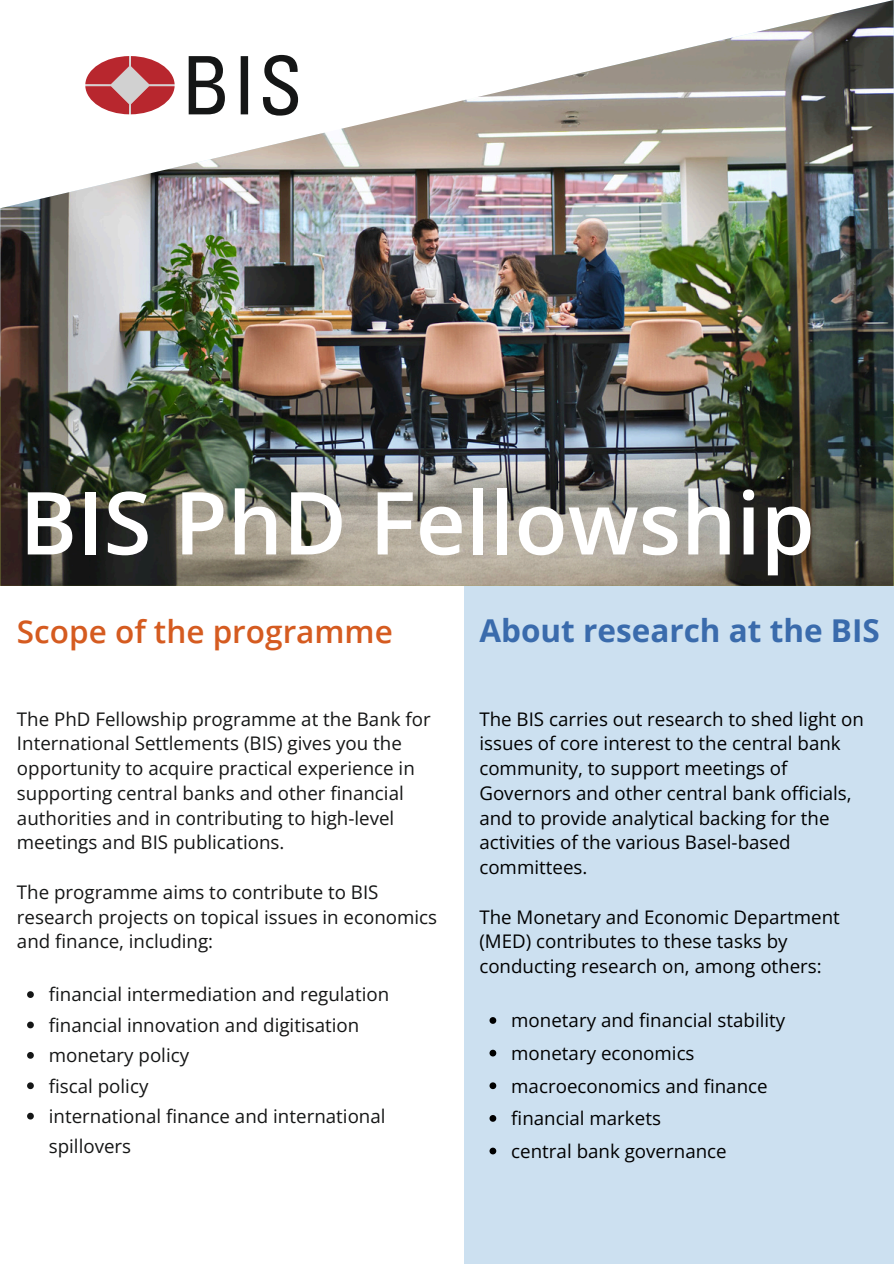
<style>
.page{position:relative;width:894px;height:1264px;background:#fff}
.page>*{position:absolute;margin:0;border:0;box-sizing:border-box;transform-origin:0 0}
.t1{font:600 87px "Open Sans";color:#fff}
.t2{font:700 31.5px "Open Sans";color:#3a6bac}
.t3{font:600 31.5px "Open Sans";color:#d55b20}
.t4{font:18.75px/24.8px "Open Sans";color:#151616}
.t5{font:18.75px/24.8px "Open Sans";color:#000}
</style>
<div class="page">
<img style="left:0;top:0;width:893px;height:586px">
<svg style="left:85px;top:56px;width:89px;height:58px"></svg>
<svg style="left:189px;top:55px;width:109px;height:61px"></svg>
<div style="left:464px;top:586px;width:429px;height:677px;background:#cce0f0"></div>
<svg style="left:27px;top:991px;width:7px;height:6px"></svg>
<svg style="left:27px;top:1021px;width:7px;height:7px"></svg>
<svg style="left:27px;top:1052px;width:7px;height:6px"></svg>
<svg style="left:27px;top:1082px;width:7px;height:7px"></svg>
<svg style="left:27px;top:1112px;width:7px;height:7px"></svg>
<svg style="left:489px;top:1017px;width:7px;height:6px"></svg>
<svg style="left:489px;top:1049px;width:7px;height:7px"></svg>
<svg style="left:489px;top:1082px;width:7px;height:7px"></svg>
<svg style="left:489px;top:1115px;width:7px;height:6px"></svg>
<svg style="left:489px;top:1147px;width:7px;height:7px"></svg>
<p class="t1" style="left:20px;top:461px;width:796px">BIS PhD Fellowship</p>
<p class="t3" style="left:17px;top:609px;width:377px">Scope of the programme</p>
<h2 class="t4" style="left:17px;top:706px;width:415px">The PhD Fellowship programme at the Bank for International Settlements (BIS) gives you the opportunity to acquire practical experience in supporting central banks and other financial authorities and in contributing to high-level meetings and BIS publications.</h2>
<p class="t4" style="left:17px;top:879px;width:421px">The programme aims to contribute to BIS research projects on topical issues in economics and finance, including:</p>
<p class="t4" style="left:49px;top:981px;width:342px">financial intermediation and regulation</p>
<p class="t4" style="left:49px;top:1012px;width:312px">financial innovation and digitisation</p>
<p class="t4" style="left:49px;top:1042px;width:142px">monetary policy</p>
<p class="t4" style="left:49px;top:1072px;width:101px">fiscal policy</p>
<p class="t4" style="left:49px;top:1100px;width:338px;line-height:30.3px">international finance and international spillovers</p>
<h1 class="t2" style="left:479px;top:608px;width:402px">About research at the BIS</h1>
<p class="t5" style="left:479px;top:706px;width:386px">The BIS carries out research to shed light on issues of core interest to the central bank community, to support meetings of Governors and other central bank officials, and to provide analytical backing for the activities of the various Basel-based committees.</p>
<h2 class="t5" style="left:479px;top:904px;width:362px">The Monetary and Economic Department (MED) contributes to these tasks by conducting research on, among others:</h2>
<p class="t5" style="left:511px;top:1007px;width:275px">monetary and financial stability</p>
<p class="t5" style="left:511px;top:1040px;width:185px">monetary economics</p>
<p class="t5" style="left:511px;top:1072px;width:258px">macroeconomics and finance</p>
<p class="t5" style="left:511px;top:1105px;width:151px">financial markets</p>
<p class="t5" style="left:511px;top:1138px;width:217px">central bank governance</p>
</div>
